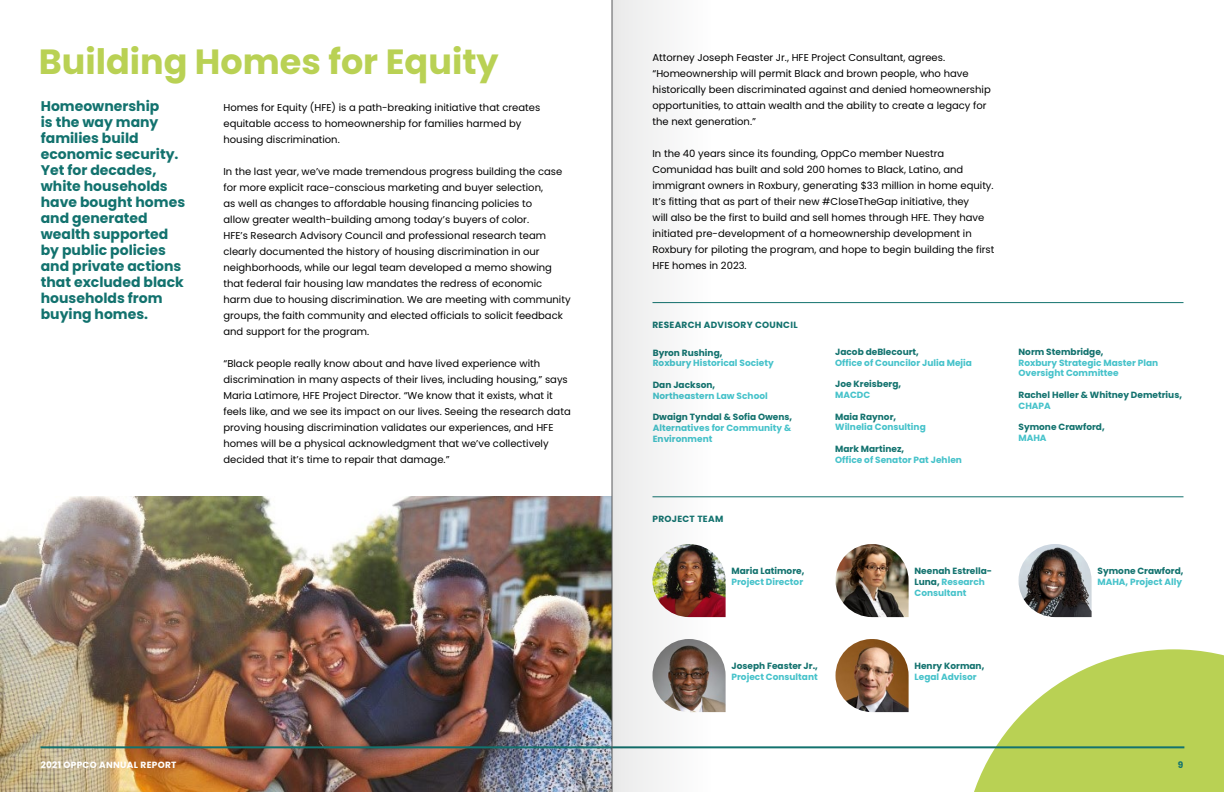
<style>
.page{position:relative;width:1224px;height:792px;background:#fff}
.page>*{position:absolute;margin:0;border:0;box-sizing:border-box;transform-origin:0 0}
.t1{font:700 35px "Poppins";color:#b9d154}
.t2{font:700 14px/16px "Poppins";color:#12726e}
.t3{font:10px/16px "Poppins";color:#000}
.t4{font:700 9px/10.8px "Poppins";color:#45c2ca}
.t5{font:700 9px/10.8px "Poppins";color:#12726e}
.t6{font:700 9px "Poppins";letter-spacing:.03em;color:#12726e}
.t7{font:700 9px "Poppins";letter-spacing:.03em;color:#fff}
.s1{color:#45c2ca}
</style>
<div class="page">
<svg style="left:963px;top:649px;width:261px;height:143px"></svg>
<img style="left:0;top:497px;width:612px;height:295px">
<img style="left:711px;top:551px;width:15px;height:66px">
<img style="left:836px;top:544px;width:73px;height:73px">
<img style="left:1018px;top:544px;width:74px;height:73px">
<img style="left:711px;top:646px;width:15px;height:66px">
<img style="left:836px;top:639px;width:73px;height:73px">
<hr style="left:652px;top:496px;width:532px;height:1px;background:#12726e">
<hr style="left:652px;top:302px;width:532px;height:1px;background:#12726e">
<hr style="left:40px;top:746px;width:1144px;height:2px;background:#12726e">
<svg style="left:613px;top:0;width:98px;height:792px"></svg>
<hr style="left:612px;top:0;width:1px;height:792px;background:#58595b">
<h1 class="t1" style="left:39px;top:42px;width:461px">Building Homes for Equity</h1>
<p class="t3" style="left:224px;top:100px;width:318px">Homes for Equity (HFE) is a path-breaking initiative that creates equitable access to homeownership for families harmed by housing discrimination.</p>
<p class="t3" style="left:224px;top:164px;width:349px">In the last year, we’ve made tremendous progress building the case for more explicit race-conscious marketing and buyer selection,<br>as well as changes to affordable housing financing policies to<br>allow greater wealth-building among today’s buyers of color.<br>HFE’s Research Advisory Council and professional research team clearly documented the history of housing discrimination in our neighborhoods, while our legal team developed a memo showing that federal fair housing law mandates the redress of economic harm due to housing discrimination. We are meeting with community groups, the faith community and elected officials to solicit feedback and support for the program.</p>
<p class="t3" style="left:224px;top:356px;width:349px">“Black people really know about and have lived experience with discrimination in many aspects of their lives, including housing,” says Maria Latimore, HFE Project Director. “We know that it exists, what it feels like, and we see its impact on our lives. Seeing the research data proving housing discrimination validates our experiences, and HFE homes will be a physical acknowledgment that we’ve collectively decided that it’s time to repair that damage.”</p>
<p class="t2" style="left:41px;top:98px;width:146px">Homeownership<br>is the way many families build economic security.<br>Yet for decades, white households have bought homes and generated wealth supported by public policies and private actions that excluded black households from buying homes.</p>
<p class="t7" style="left:41px;top:760px;width:137px">2021 OPPCO ANNUAL REPORT</p>
<p class="t3" style="left:652px;top:49px;width:340px">Attorney Joseph Feaster Jr., HFE Project Consultant, agrees. “Homeownership will permit Black and brown people, who have historically been discriminated against and denied homeownership opportunities, to attain wealth and the ability to create a legacy for the next generation.”</p>
<p class="t3" style="left:652px;top:145px;width:343px">In the 40 years since its founding, OppCo member Nuestra Comunidad has built and sold 200 homes to Black, Latino, and immigrant owners in Roxbury, generating $33 million in home equity.<br>It’s fitting that as part of their new #CloseTheGap initiative, they<br>will also be the first to build and sell homes through HFE. They have initiated pre-development of a homeownership development in Roxbury for piloting the program, and hope to begin building the first HFE homes in 2023.</p>
<p class="t6" style="left:652px;top:319px;width:147px">RESEARCH ADVISORY COUNCIL</p>
<p class="t5" style="left:653px;top:347px;width:71px">Byron Rushing,</p>
<p class="t4" style="left:653px;top:358px;width:123px">Roxbury Historical Society</p>
<p class="t5" style="left:653px;top:379px;width:64px">Dan Jackson,</p>
<p class="t4" style="left:653px;top:390px;width:117px">Northeastern Law School</p>
<p class="t5" style="left:653px;top:412px;width:141px">Dwaign Tyndal &amp; Sofia Owens,</p>
<p class="t4" style="left:653px;top:423px;width:140px">Alternatives for Community &amp;<br>Environment</p>
<p class="t6" style="left:652px;top:514px;width:72px">PROJECT TEAM</p>
<p class="t5" style="left:835px;top:346px;width:85px">Jacob deBlecourt,</p>
<p class="t4" style="left:835px;top:357px;width:138px">Office of Councilor Julia Mejia</p>
<p class="t5" style="left:835px;top:379px;width:67px">Joe Kreisberg,</p>
<p class="t4" style="left:835px;top:390px;width:37px">MACDC</p>
<p class="t5" style="left:835px;top:411px;width:62px">Maia Raynor,</p>
<p class="t4" style="left:835px;top:422px;width:92px">Wilnelia Consulting</p>
<p class="t5" style="left:835px;top:444px;width:70px">Mark Martinez,</p>
<p class="t4" style="left:835px;top:454px;width:128px">Office of Senator Pat Jehlen</p>
<p class="t5" style="left:1019px;top:346px;width:87px">Norm Stembridge,</p>
<p class="t4" style="left:1019px;top:357px;width:141px">Roxbury Strategic Master Plan<br>Oversight Committee</p>
<p class="t5" style="left:1019px;top:390px;width:165px">Rachel Heller &amp; Whitney Demetrius,</p>
<p class="t4" style="left:1019px;top:400px;width:34px">CHAPA</p>
<p class="t5" style="left:1019px;top:422px;width:88px">Symone Crawford,</p>
<p class="t4" style="left:1019px;top:433px;width:30px">MAHA</p>
<p class="t5" style="left:732px;top:565px;width:74px">Maria Latimore,</p>
<p class="t4" style="left:732px;top:576px;width:73px">Project Director</p>
<p class="t5" style="left:915px;top:565px;width:79px">Neenah Estrella-<br>Luna, <span class="s1">Research<br>Consultant</span></p>
<p class="t5" style="left:1098px;top:565px;width:87px">Symone Crawford,</p>
<p class="t4" style="left:1098px;top:576px;width:86px">MAHA, Project Ally</p>
<p class="t5" style="left:732px;top:660px;width:88px">Joseph Feaster Jr.,</p>
<p class="t4" style="left:732px;top:671px;width:88px">Project Consultant</p>
<p class="t5" style="left:915px;top:660px;width:71px">Henry Korman,</p>
<p class="t4" style="left:915px;top:671px;width:64px">Legal Advisor</p>
<p class="t5" style="left:1178px;top:759px;width:7px">9</p>
</div>
